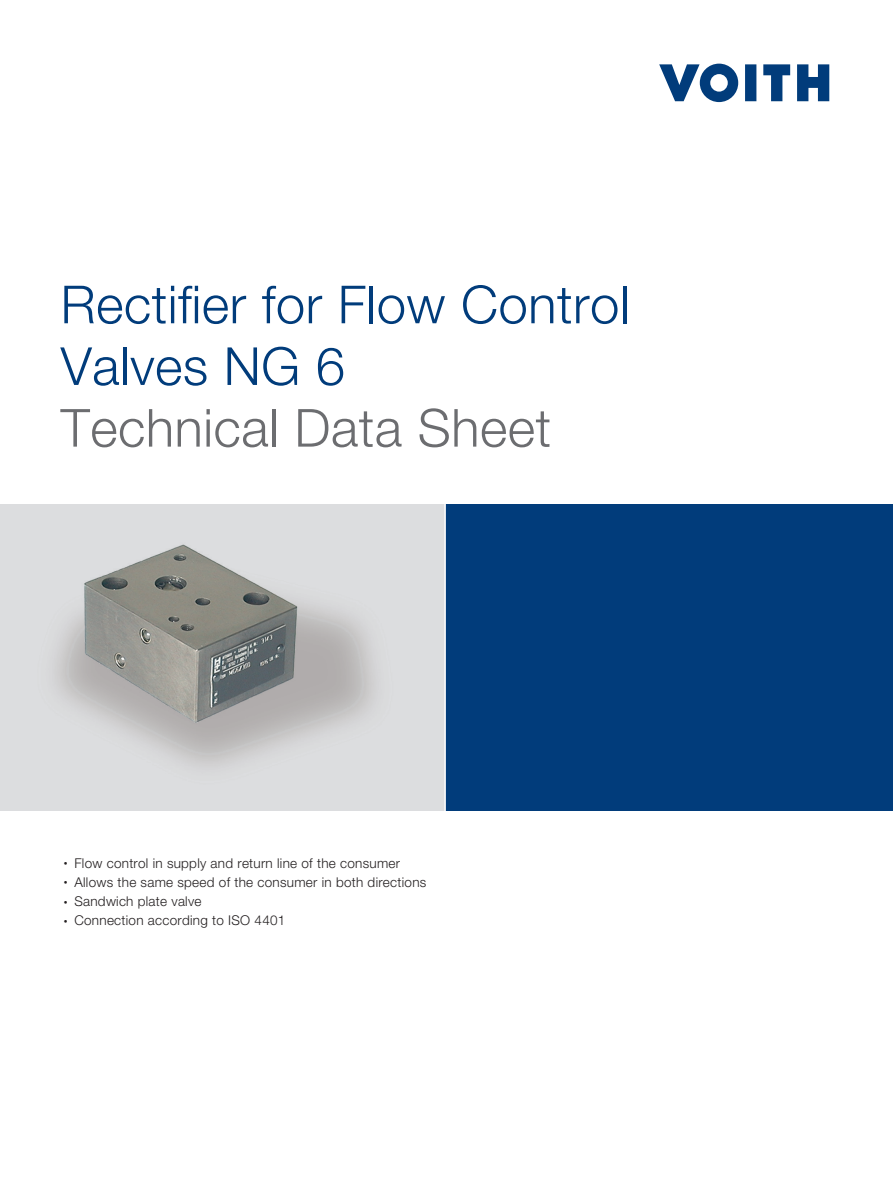
<style>
.page{position:relative;width:893px;height:1191px;background:#fff}
.page>*{position:absolute;margin:0;border:0;box-sizing:border-box;transform-origin:0 0}
.Headline{font:300 52.5px/61.7px "Helvetica Neue LT Pro";letter-spacing:.01em;color:#013c7b}
.Context{font:300 52.5px "Helvetica Neue LT Pro";letter-spacing:.01em;color:#6c6d70}
.Copytext{font:300 13.5px "Helvetica Neue LT Pro";letter-spacing:.02em;color:#231f20}
.s1{font-size:7.5px}
</style>
<div class="page">
<img style="left:0;top:504px;width:444px;height:306px">
<div style="left:445px;top:504px;width:448px;height:306px;background:#013c7b"></div>
<hr style="left:444px;top:493px;width:2px;height:329px;background:#fff">
<svg style="left:659px;top:64px;width:79px;height:38px"></svg>
<svg style="left:745px;top:64px;width:11px;height:37px"></svg>
<svg style="left:763px;top:64px;width:27px;height:37px"></svg>
<svg style="left:797px;top:64px;width:32px;height:37px"></svg>
<p class="Headline" style="left:61px;top:273px;width:570px">Rectifier for Flow Control<br>Valves NG 6</p>
<p class="Context" style="left:61px;top:396px;width:492px">Technical Data Sheet</p>
<p class="Copytext" style="left:64px;top:854px;width:338px"><span class="s1">•</span> Flow control in supply and return line of the consumer</p>
<p class="Copytext" style="left:64px;top:873px;width:364px"><span class="s1">•</span> Allows the same speed of the consumer in both directions</p>
<p class="Copytext" style="left:64px;top:893px;width:139px"><span class="s1">•</span> Sandwich plate valve</p>
<p class="Copytext" style="left:64px;top:912px;width:223px"><span class="s1">•</span> Connection according to ISO 4401</p>
</div>
